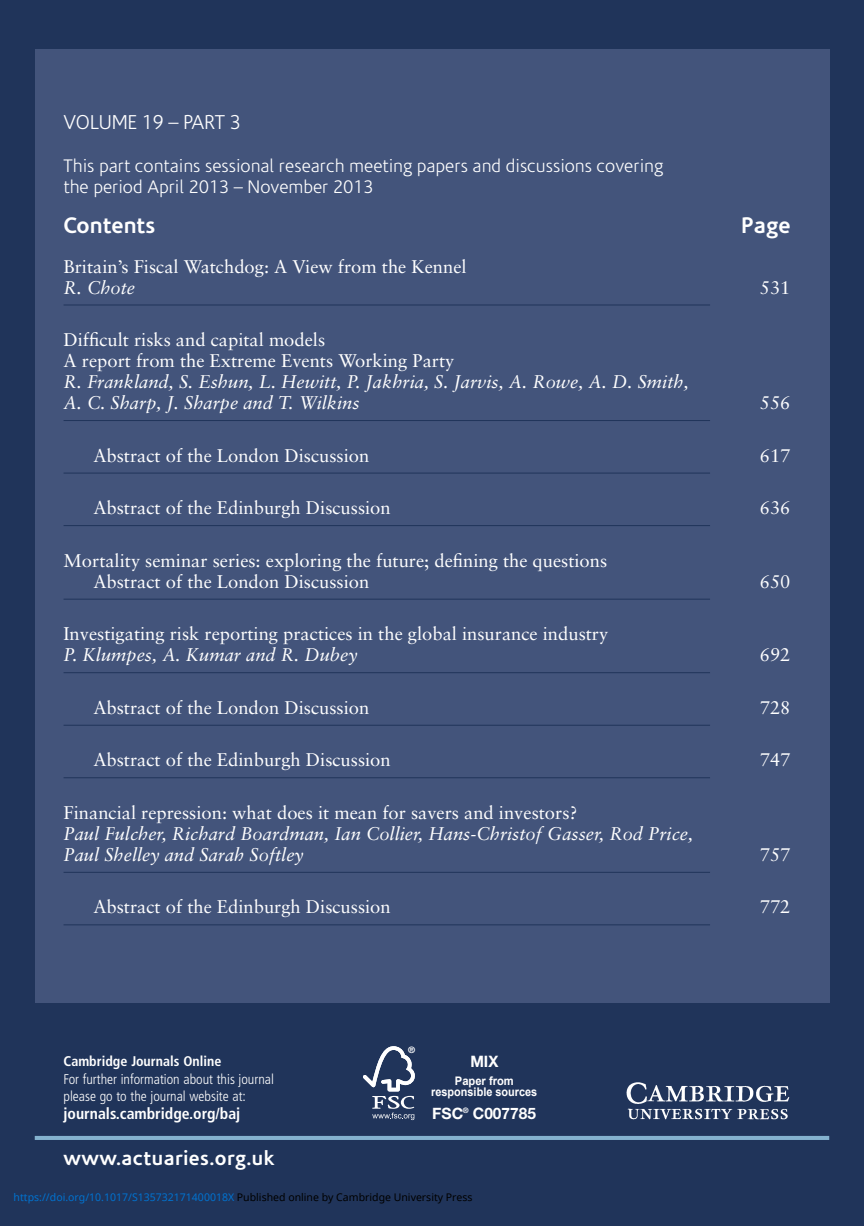
<style>
.page{position:relative;width:864px;height:1226px;background:#fff}
.page>*{position:absolute;margin:0;border:0;box-sizing:border-box;transform-origin:0 0}
.t1{font:700 22.75px "Corisande";color:#fff}
.t2{font:700 20.3px "Corisande";letter-spacing:.02em;color:#fff}
.t3{font:300 20.3px "Corisande";letter-spacing:-.015em;color:#fff}
.t4{font:18.38px/21px "Sabon";color:#fff}
.t5{font:italic 18.38px/21px "Sabon";color:#fff}
.t6{font:300 18.38px/21px "Corisande";color:#fff}
.t7{font:700 condensed 15.75px "Frutiger LT Std";color:#fff}
.t8{font:700 15.75px "Helvetica Neue";color:#fff}
.t9{font:700 15.75px "Helvetica Neue";color:#fff;scale:.95 1}
.t10{font:300 condensed 14px/17.5px "Frutiger LT Std";color:#fff}
.t11{font:700 condensed 14px "Frutiger LT Std";color:#fff}
.t12{font:700 11.9px "Arial";color:#fff;scale:.91 1}
.t13{font:700 11.72px "Arial";color:#fff;scale:.95 1}
.t14{font:10.5px "Noto Sans";color:#0172cf}
.t15{font:700 8.92px "Helvetica Neue";color:#fff}
.s1{font-size:15.58px}
.s2{color:#000}
</style>
<div class="page">
<div style="left:0;top:0;width:863px;height:1225px;background:#20345a"></div>
<div style="left:35px;top:50px;width:793px;height:952px;background:#43547b"></div>
<svg style="left:35px;top:1135px;width:793px;height:4px;fill:#84b2cf"></svg>
<hr style="left:63px;top:304px;width:646px;height:1px;background:#20345a">
<hr style="left:63px;top:420px;width:646px;height:1px;background:#20345a">
<hr style="left:63px;top:472px;width:646px;height:1px;background:#20345a">
<hr style="left:63px;top:525px;width:646px;height:1px;background:#20345a">
<hr style="left:63px;top:598px;width:646px;height:1px;background:#20345a">
<hr style="left:63px;top:672px;width:646px;height:1px;background:#20345a">
<hr style="left:63px;top:724px;width:646px;height:1px;background:#20345a">
<hr style="left:63px;top:777px;width:646px;height:1px;background:#20345a">
<hr style="left:63px;top:871px;width:646px;height:1px;background:#20345a">
<hr style="left:63px;top:924px;width:646px;height:1px;background:#20345a">
<img style="left:626px;top:1082px;width:164px;height:38px">
<svg style="left:363px;top:1046px;width:51px;height:73px"></svg>
<p class="t3" style="left:63px;top:115px;width:179px">VOLUME 19 – PART 3</p>
<p class="t6" style="left:63px;top:157px;width:601px">This part contains sessional research meeting papers and discussions covering the period April 2013 – November 2013</p>
<p class="t1" style="left:63px;top:217px;width:93px">Contents</p>
<p class="t1" style="left:740px;top:217px;width:51px">Page</p>
<p class="t4" style="left:63px;top:257px;width:404px">Britain’s Fiscal Watchdog: A View from the Kennel</p>
<p class="t5" style="left:63px;top:278px;width:73px">R. Chote</p>
<p class="t4" style="left:759px;top:278px;width:32px">531</p>
<p class="t4" style="left:63px;top:331px;width:392px">Difficult risks and capital models<br>A report from the Extreme Events Working Party</p>
<p class="t5" style="left:63px;top:373px;width:626px">R. Frankland, S. Eshun, L. Hewitt, P. Jakhria, S. Jarvis, A. Rowe, A. D. Smith,<br>A. C. Sharp, J. Sharpe and T. Wilkins</p>
<p class="t4" style="left:759px;top:394px;width:32px">556</p>
<p class="t4" style="left:93px;top:446px;width:277px">Abstract of the London Discussion</p>
<p class="t4" style="left:759px;top:446px;width:32px">617</p>
<p class="t4" style="left:93px;top:499px;width:299px">Abstract of the Edinburgh Discussion</p>
<p class="t4" style="left:759px;top:499px;width:32px">636</p>
<p class="t4" style="left:93px;top:551px;width:515px;text-indent:-30px">Mortality seminar series: exploring the future; defining the questions<br>Abstract of the London Discussion</p>
<p class="t4" style="left:759px;top:572px;width:32px">650</p>
<p class="t4" style="left:63px;top:625px;width:546px">Investigating risk reporting practices in the global insurance industry</p>
<p class="t5" style="left:63px;top:646px;width:295px">P. Klumpes, A. Kumar and R. Dubey</p>
<p class="t4" style="left:759px;top:646px;width:32px">692</p>
<p class="t4" style="left:93px;top:698px;width:277px">Abstract of the London Discussion</p>
<p class="t4" style="left:759px;top:698px;width:32px">728</p>
<p class="t4" style="left:93px;top:751px;width:299px">Abstract of the Edinburgh Discussion</p>
<p class="t4" style="left:759px;top:751px;width:32px">747</p>
<p class="t4" style="left:63px;top:803px;width:515px">Financial repression: what does it mean for savers and investors?</p>
<p class="t5" style="left:63px;top:824px;width:631px">Paul Fulcher, Richard Boardman, Ian Collier, Hans-Christof Gasser, Rod Price,<br>Paul Shelley and Sarah Softley</p>
<p class="t4" style="left:759px;top:845px;width:32px">757</p>
<p class="t4" style="left:93px;top:898px;width:299px">Abstract of the Edinburgh Discussion</p>
<p class="t4" style="left:759px;top:898px;width:32px">772</p>
<p class="t11" style="left:63px;top:1055px;width:159px">Cambridge Journals Online</p>
<p class="t10" style="left:63px;top:1071px;width:212px">For further information about this journal please go to the journal website at:</p>
<p class="t7" style="left:63px;top:1106px;width:178px">journals.cambridge.org/baj</p>
<p class="t2" style="left:63px;top:1150px;width:213px">www.actuaries.org.uk</p>
<p class="t15" style="left:408px;top:1046px;width:9px">®</p>
<p class="t9" style="left:470px;top:1055px;width:31px">MIX</p>
<p class="t13" style="left:454px;top:1073px;width:63px">Paper from</p>
<p class="t12" style="left:431px;top:1085px;width:118px">responsible sources</p>
<p class="t8" style="left:432px;top:1107px;width:105px"><span class="s1">FSC</span><sup>®</sup> C007785</p>
<p class="t14" style="left:14px;top:1189px;width:460px">https://doi.org/10.1017/S135732171400018X <span class="s2">Published online by Cambridge University Press</span></p>
</div>
